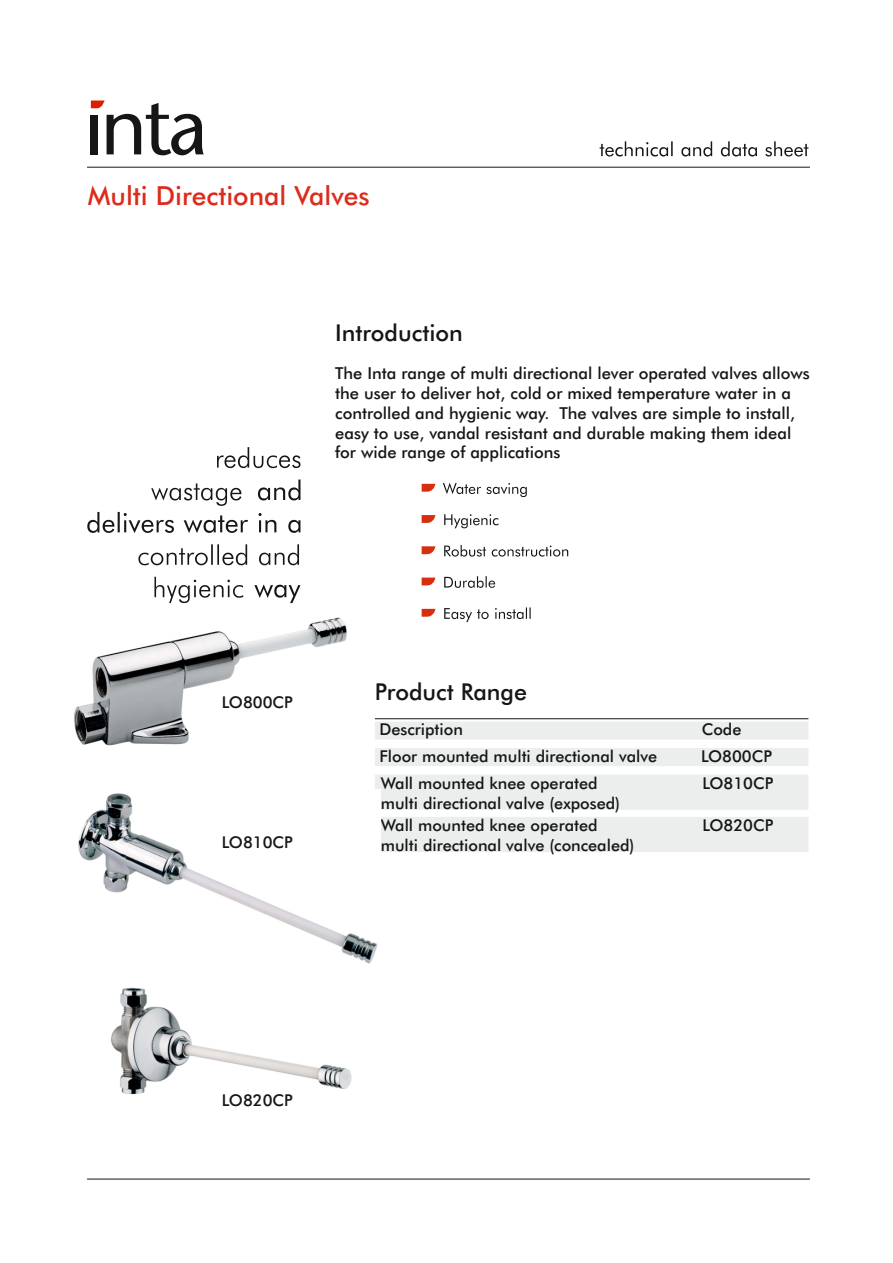
<style>
.page{position:relative;width:893px;height:1263px;background:#fff}
.page>*{position:absolute;margin:0;border:0;box-sizing:border-box;transform-origin:0 0}
.t1{font:500 26.25px "Futura BT";color:#dd2b1c}
.t2{font:500 23.25px "Futura BT";color:#151616}
.t3{font:500 16.5px/19.8px "Futura BT";color:#151616}
.t4{font:500 16.35px/26.7px "Futura BT";color:#151616}
</style>
<div class="page">
<hr style="left:87px;top:167px;width:723px;height:1px;background:#151616">
<svg style="left:600px;top:141px;width:208px;height:15px"></svg>
<svg style="left:217px;top:447px;width:83px;height:21px"></svg>
<svg style="left:151px;top:483px;width:90px;height:23px"></svg>
<svg style="left:258px;top:479px;width:42px;height:21px"></svg>
<svg style="left:87px;top:512px;width:213px;height:21px"></svg>
<svg style="left:138px;top:544px;width:161px;height:21px"></svg>
<svg style="left:154px;top:577px;width:89px;height:26px"></svg>
<svg style="left:254px;top:585px;width:46px;height:18px"></svg>
<svg style="left:422px;top:484px;width:13px;height:8px"></svg>
<svg style="left:443px;top:483px;width:84px;height:14px"></svg>
<svg style="left:422px;top:515px;width:13px;height:8px"></svg>
<svg style="left:444px;top:514px;width:54px;height:14px"></svg>
<svg style="left:422px;top:546px;width:13px;height:8px"></svg>
<svg style="left:444px;top:545px;width:124px;height:12px"></svg>
<svg style="left:422px;top:578px;width:13px;height:7px"></svg>
<svg style="left:444px;top:576px;width:51px;height:12px"></svg>
<svg style="left:422px;top:609px;width:13px;height:8px"></svg>
<svg style="left:444px;top:607px;width:87px;height:15px"></svg>
<hr style="left:375px;top:718px;width:433px;height:1px;background:#151616">
<div style="left:375px;top:721px;width:433px;height:18px;background:#eceded"></div>
<div style="left:375px;top:748px;width:433px;height:18px;background:#eceded"></div>
<div style="left:375px;top:774px;width:433px;height:18px;background:#eceded"></div>
<div style="left:375px;top:817px;width:433px;height:18px;background:#eceded"></div>
<div style="left:375px;top:792px;width:433px;height:18px;background:#eceded"></div>
<div style="left:375px;top:834px;width:433px;height:18px;background:#eceded"></div>
<hr style="left:87px;top:1179px;width:723px;height:1px;background:#151616">
<svg style="left:91px;top:100px;width:113px;height:55px"></svg>
<img style="left:74px;top:617px;width:273px;height:129px">
<img style="left:78px;top:789px;width:302px;height:175px">
<img style="left:111px;top:987px;width:241px;height:108px">
<h1 class="t1" style="left:88px;top:185px;width:283px">Multi Directional Valves</h1>
<h2 class="t2" style="left:335px;top:324px;width:129px">Introduction</h2>
<p class="t3" style="left:335px;top:365px;width:476px">The Inta range of multi directional lever operated valves allows the user to deliver hot, cold or mixed temperature water in a controlled and hygienic way. The valves are simple to install, easy to use, vandal resistant and durable making them ideal for wide range of applications</p>
<p class="t4" style="left:222px;top:691px;width:73px">LO800CP</p>
<p class="t4" style="left:222px;top:830px;width:73px">LO810CP</p>
<h2 class="t2" style="left:375px;top:682px;width:154px">Product Range</h2>
<p class="t4" style="left:379px;top:717px;width:85px">Description</p>
<p class="t4" style="left:701px;top:718px;width:74px">Code<br>LO800CP<br>LO810CP</p>
<p class="t4" style="left:702px;top:813px;width:73px">LO820CP</p>
<p class="t4" style="left:379px;top:744px;width:279px;line-height:27.3px">Floor mounted multi directional valve<br>Wall mounted knee operated</p>
<p class="t4" style="left:381px;top:793px;width:241px;line-height:22.8px">multi directional valve (exposed)<br>Wall mounted knee operated</p>
<p class="t4" style="left:381px;top:833px;width:255px">multi directional valve (concealed)</p>
<p class="t4" style="left:222px;top:1088px;width:73px">LO820CP</p>
</div>
